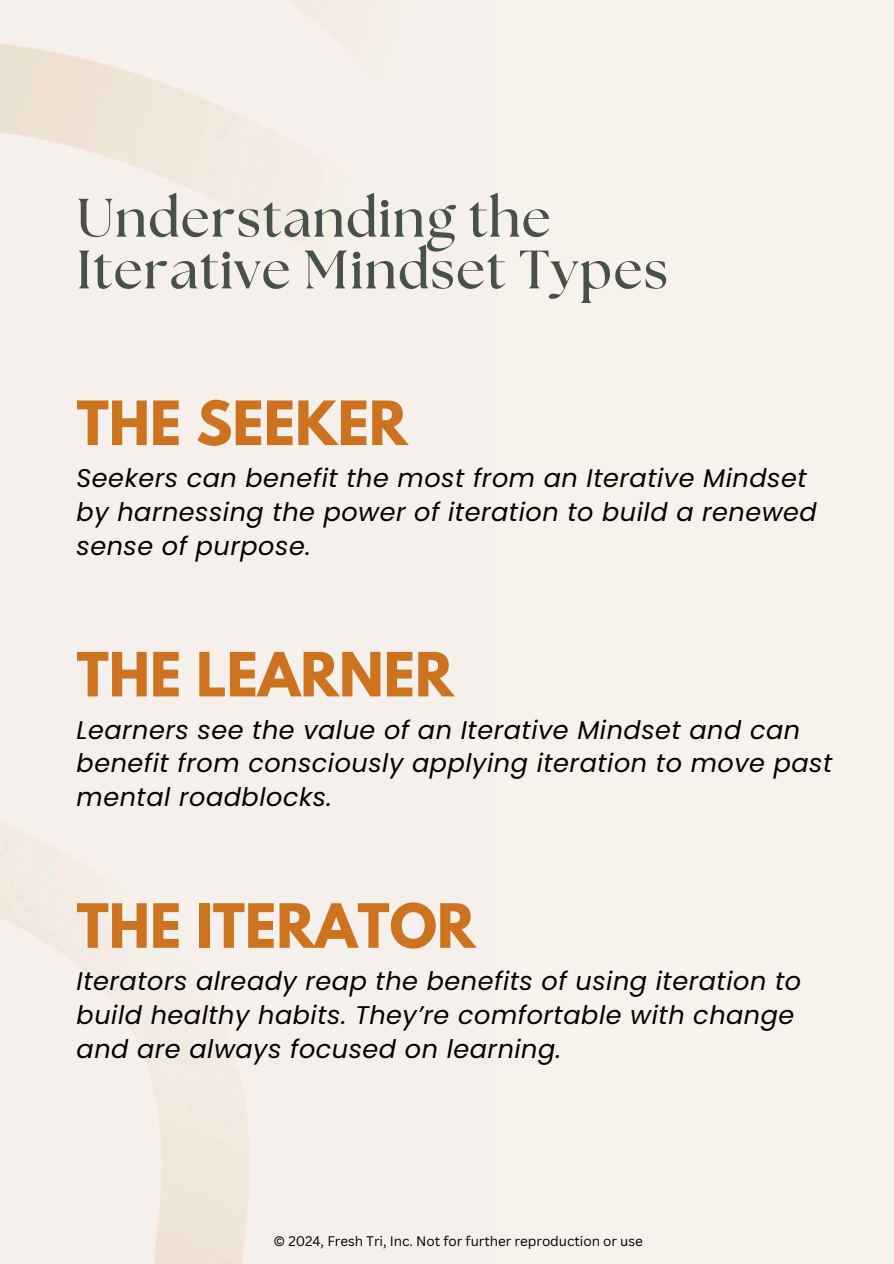
<style>
.page{position:relative;width:894px;height:1264px;background:#fff}
.page>*{position:absolute;margin:0;border:0;box-sizing:border-box;transform-origin:0 0}
.t1{font:700 54px/51.8px "The Seasons";letter-spacing:.025em;color:#485149}
.t2{font:700 54px "League Spartan";color:#cd721e}
.t3{font:italic 25.5px/33.8px "Poppins";letter-spacing:.02em;color:#000}
.t4{font:13.5px "Canva Sans";letter-spacing:-.005em;color:#000}
</style>
<div class="page">
<div style="left:0;top:0;width:893px;height:1263px;background:#f7f2ec"></div>
<h3 class="t1" style="left:77px;top:194px;width:592px">Understanding the<br>Iterative Mindset Types</h3>
<h1 class="t2" style="left:77px;top:396px;width:332px">THE SEEKER</h1>
<h2 class="t3" style="left:77px;top:461px;width:741px">Seekers can benefit the most from an Iterative Mindset by harnessing the power of iteration to build a renewed sense of purpose.</h2>
<h1 class="t2" style="left:77px;top:647px;width:378px">THE LEARNER</h1>
<h3 class="t3" style="left:77px;top:712px;width:757px">Learners see the value of an Iterative Mindset and can benefit from consciously applying iteration to move past mental roadblocks.</h3>
<h1 class="t2" style="left:77px;top:899px;width:400px">THE ITERATOR</h1>
<h3 class="t3" style="left:77px;top:964px;width:725px">Iterators already reap the benefits of using iteration to build healthy habits. They’re comfortable with change and are always focused on learning.</h3>
<p class="t4" style="left:273px;top:1231px;width:370px">© 2024, Fresh Tri, Inc. Not for further reproduction or use</p>
</div>
